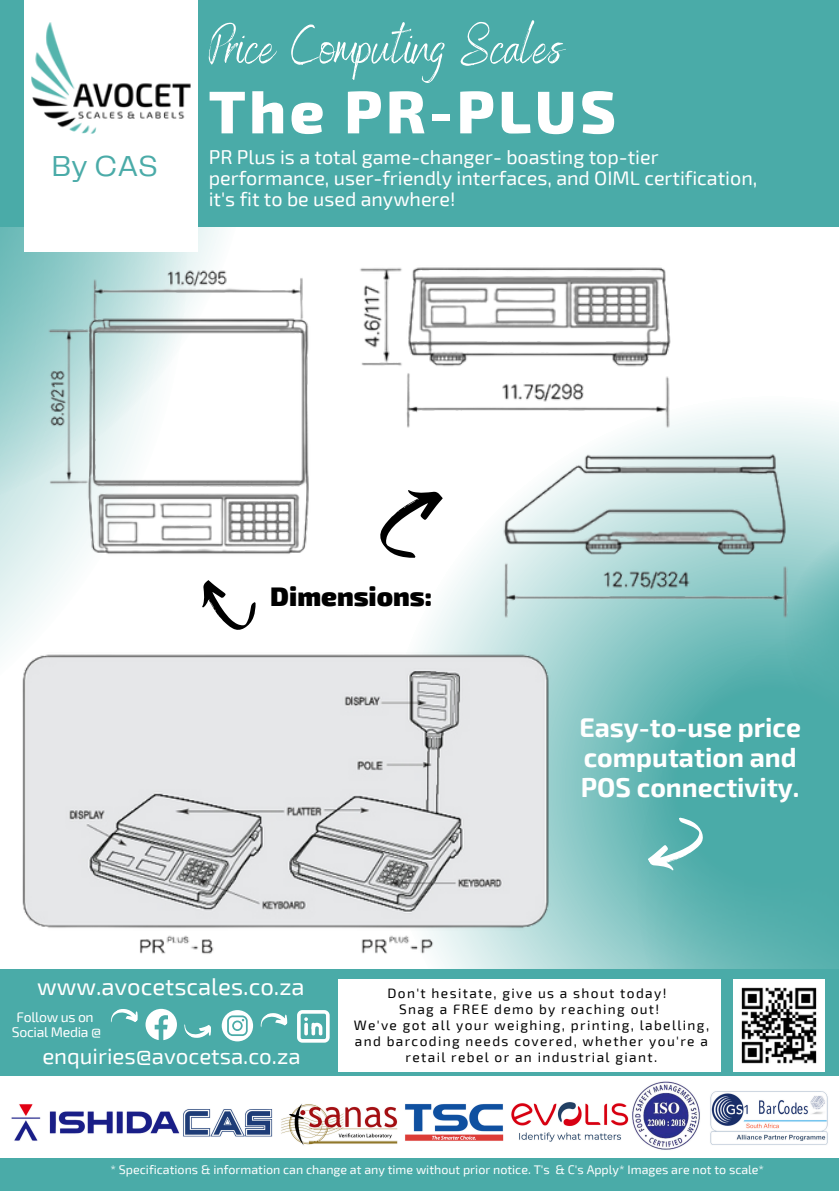
<style>
.page{position:relative;width:839px;height:1191px;background:#fff}
.page>*{position:absolute;margin:0;border:0;box-sizing:border-box;transform-origin:0 0}
.t1{font:800 60.2px "Exo 2";letter-spacing:.06em;color:#fff}
.t2{font:53.6px "Benedict";color:#fff}
.t3{font:30px "Telegraf";color:#4aaba8}
.t4{font:900 27px "Exo 2";color:#000}
.t5{font:700 26.6px/30px "Exo 2";color:#fff}
.t6{font:23.8px "Exo 2";color:#fff}
.t7{font:22.2px "Exo 2";color:#fff}
.t8{font:19.8px/21px "Exo 2";color:#fff}
.t9{font:14px "Exo 2";letter-spacing:-.02em;color:#fff}
.t10{font:13.6px/16px "Exo 2";letter-spacing:.1em;color:#000;text-align:center}
.t11{font:12.4px "Exo 2";color:#fff}
</style>
<div class="page">
<svg style="left:228px;top:412px;width:610px;height:558px"></svg>
<svg style="left:524px;top:652px;width:314px;height:318px;background:#68b9b6"></svg>
<svg style="left:741px;top:652px;width:97px;height:131px;background:#4daca9"></svg>
<svg style="left:0;top:608px;width:301px;height:40px"></svg>
<svg style="left:0;top:227px;width:333px;height:381px"></svg>
<div style="left:0;top:0;width:838px;height:227px;background:#4aaba8"></div>
<div style="left:24px;top:0;width:174px;height:252px;background:#fff"></div>
<div style="left:0;top:970px;width:838px;height:221px;background:#4aaba8"></div>
<svg style="left:297px;top:1010px;width:32px;height:33px"></svg>
<svg style="left:111px;top:1008px;width:100px;height:33px"></svg>
<svg style="left:222px;top:1010px;width:66px;height:31px"></svg>
<img style="left:32px;top:22px;width:159px;height:111px">
<img style="left:733px;top:980px;width:91px;height:91px">
<div style="left:338px;top:979px;width:383px;height:93px;background:#fff"></div>
<img style="left:0;top:1076px;width:838px;height:81px">
<svg style="left:191px;top:582px;width:73px;height:59px"></svg>
<img style="left:22px;top:648px;width:538px;height:318px">
<img style="left:12px;top:258px;width:419px;height:324px">
<svg style="left:367px;top:477px;width:93px;height:91px"></svg>
<img style="left:317px;top:230px;width:362px;height:232px">
<img style="left:480px;top:419px;width:358px;height:233px">
<svg style="left:637px;top:811px;width:75px;height:68px;background:#6cbab8"></svg>
<p class="t2" style="left:209px;top:12px;width:355px">Price Computing Scales</p>
<p class="t3" style="left:52px;top:153px;width:108px">By CAS</p>
<p class="t1" style="left:209px;top:72px;width:409px">The PR-PLUS</p>
<h4 class="t8" style="left:209px;top:146px;width:550px">PR Plus is a total game-changer- boasting top-tier performance, user-friendly interfaces, and OIML certification, it's fit to be used anywhere!</h4>
<h5 class="t4" style="left:270px;top:578px;width:163px">Dimensions:</h5>
<p class="t5" style="left:579px;top:711px;width:223px">Easy-to-use price computation and<br>POS connectivity.</p>
<p class="t6" style="left:37px;top:971px;width:269px">www.avocetscales.co.za</p>
<p class="t9" style="left:16px;top:1008px;width:79px">Follow us on</p>
<h3 class="t9" style="left:12px;top:1023px;width:91px">Social Media @</h3>
<h4 class="t7" style="left:42px;top:1042px;width:260px">enquiries@avocetsa.co.za</h4>
<p class="t10" style="left:387px;top:985px;width:280px">Don't hesitate, give us a shout today!</p>
<p class="t10" style="left:399px;top:1001px;width:262px">Snag a FREE demo by reaching out!</p>
<p class="t10" style="left:354px;top:1017px;width:357px">We've got all your weighing, printing, labelling, and barcoding needs covered, whether you're a retail rebel or an industrial giant.</p>
<p class="t11" style="left:111px;top:1162px;width:655px">* Specifications &amp; information can change at any time without prior notice. T's &amp; C's Apply* Images are not to scale*</p>
</div>
